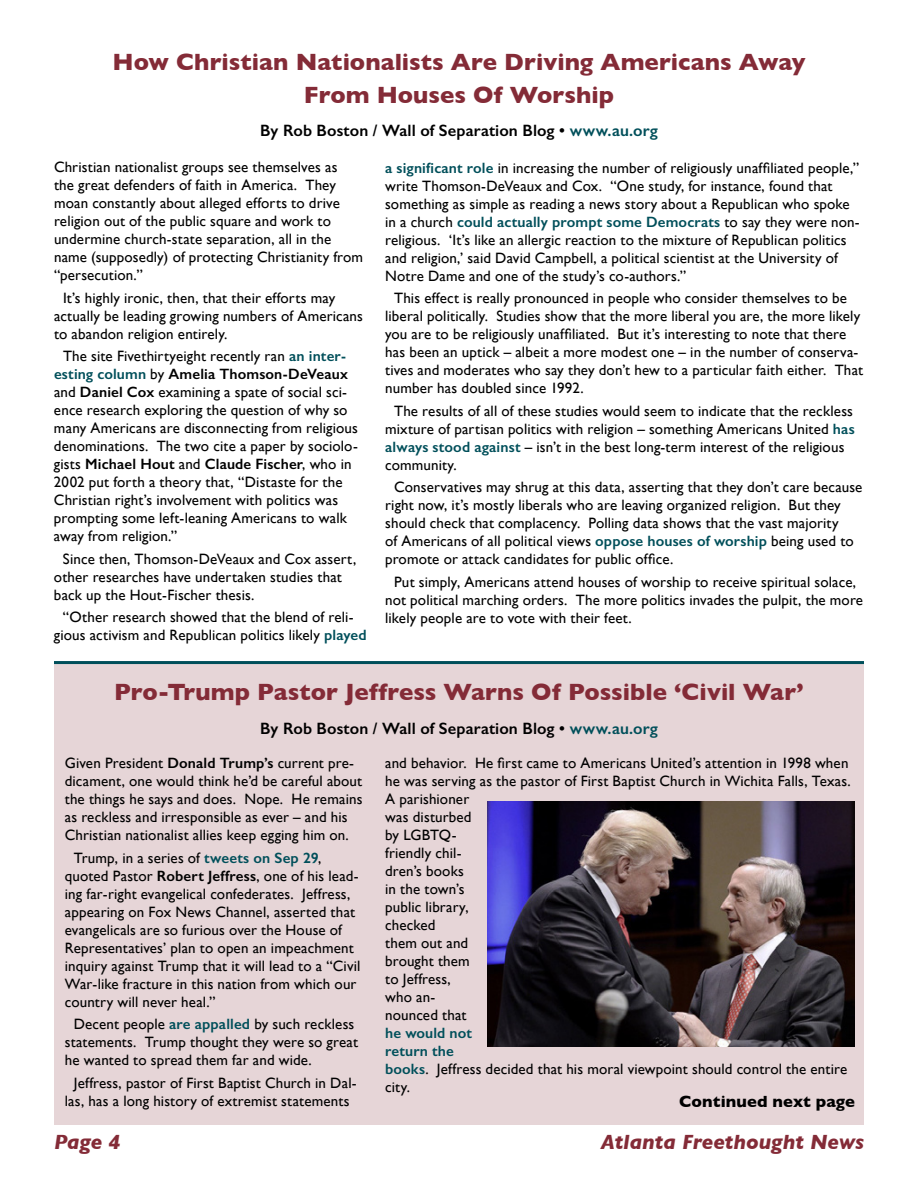
<style>
.page{position:relative;width:918px;height:1188px;background:#fff}
.page>*{position:absolute;margin:0;border:0;box-sizing:border-box;transform-origin:0 0}
.t1{font:700 24px/32.4px "Gill Sans";color:#842b37;text-align:center}
.t2{font:italic 700 21px "Gill Sans";color:#842b37}
.t3{font:600 16.5px "Gill Sans";letter-spacing:.005em;color:#000}
.t4{font:700 16.5px "Gill Sans";letter-spacing:.005em;color:#000}
.t5{font:15px/18px "Gill Sans";letter-spacing:.01em;color:#000}
.s1{color:#004f5a}
.s2{font-weight:600;color:#004f5a}
.s3{font-weight:600}
</style>
<div class="page">
<div style="left:54px;top:663px;width:810px;height:462px;background:#e6d5d7"></div>
<img style="left:487px;top:801px;width:368px;height:246px">
<hr style="left:54px;top:661px;width:810px;height:3px;background:#004f5a">
<h1 class="t1" style="left:112px;top:46px;width:695px">How Christian Nationalists Are Driving Americans Away<br>From Houses Of Worship</h1>
<p class="t3" style="left:260px;top:121px;width:399px">By Rob Boston / Wall of Separation Blog • <span class="s1">www.au.org</span></p>
<p class="t5" style="left:54px;top:158px;width:311px">Christian nationalist groups see themselves as<br>the great defenders of faith in America. They moan constantly about alleged efforts to drive religion out of the public square and work to undermine church-state separation, all in the name (supposedly) of protecting Christianity from “persecution.”</p>
<p class="t5" style="left:54px;top:289px;width:311px;text-indent:9px">It’s highly ironic, then, that their efforts may actually be leading growing numbers of Americans to abandon religion entirely.</p>
<p class="t5" style="left:54px;top:347px;width:306px;text-indent:9px">The site Fivethirtyeight recently ran <span class="s2">an inter&shy;esting column</span> by <span class="s3">Amelia Thomson-DeVeaux </span>and <span class="s3">Daniel Cox</span> examining a spate of social sci&shy;ence research exploring the question of why so many Americans are disconnecting from religious denominations. The two cite a paper by sociolo&shy;gists <span class="s3">Michael Hout</span> and <span class="s3">Claude Fischer</span>, who in 2002 put forth a theory that, “Distaste for the Christian right’s involvement with politics was prompting some left-leaning Americans to walk away from religion.”</p>
<p class="t5" style="left:54px;top:550px;width:304px;text-indent:9px">Since then, Thomson-DeVeaux and Cox assert, other researches have undertaken studies that back up the Hout-Fischer thesis.</p>
<p class="t5" style="left:54px;top:608px;width:314px;text-align:center">“Other research showed that the blend of reli&shy;gious activism and Republican politics likely <span class="s2">played</span></p>
<p class="t5" style="left:385px;top:159px;width:476px"><span class="s2">a significant role</span> in increasing the number of religiously unaffiliated people,” write Thomson-DeVeaux and Cox. “One study, for instance, found that something as simple as reading a news story about a Republican who spoke in a church <span class="s2">could actually prompt some Democrats</span> to say they were non&shy;religious. ‘It’s like an allergic reaction to the mixture of Republican politics and religion,’ said David Campbell, a political scientist at the University of Notre Dame and one of the study’s co-authors.”</p>
<p class="t5" style="left:385px;top:289px;width:479px;text-indent:9px">This effect is really pronounced in people who consider themselves to be liberal politically. Studies show that the more liberal you are, the more likely you are to be religiously unaffiliated. But it’s interesting to note that there has been an uptick – albeit a more modest one – in the number of conserva&shy;tives and moderates who say they don’t hew to a particular faith either. That number has doubled since 1992.</p>
<p class="t5" style="left:385px;top:402px;width:471px;text-indent:9px">The results of all of these studies would seem to indicate that the reckless mixture of partisan politics with religion – something Americans United <span class="s2">has always stood against</span> – isn’t in the best long-term interest of the religious community.</p>
<p class="t5" style="left:385px;top:478px;width:479px;text-indent:9px">Conservatives may shrug at this data, asserting that they don’t care because right now, it’s mostly liberals who are leaving organized religion. But they should check that complacency. Polling data shows that the vast majority<br>of Americans of all political views <span class="s2">oppose houses of worship</span> being used to promote or attack candidates for public office.</p>
<p class="t5" style="left:385px;top:573px;width:479px;text-indent:9px">Put simply, Americans attend houses of worship to receive spiritual solace, not political marching orders. The more politics invades the pulpit, the more likely people are to vote with their feet.</p>
<h1 class="t1" style="left:114px;top:676px;width:691px">Pro-Trump Pastor Jeffress Warns Of Possible ‘Civil War’</h1>
<p class="t3" style="left:260px;top:718px;width:399px">By Rob Boston / Wall of Separation Blog • <span class="s1">www.au.org</span></p>
<p class="t5" style="left:65px;top:754px;width:299px">Given President <span class="s3">Donald Trump’s</span> current pre&shy;dicament, one would think he’d be careful about the things he says and does. Nope. He remains as reckless and irresponsible as ever – and his Christian nationalist allies keep egging him on.</p>
<p class="t5" style="left:65px;top:849px;width:297px;text-indent:9px">Trump, in a series of <span class="s2">tweets on Sep 29</span>, quoted Pastor <span class="s3">Robert Jeffress</span>, one of his lead&shy;ing far-right evangelical confederates. Jeffress, appearing on Fox News Channel, asserted that evangelicals are so furious over the House of Representatives’ plan to open an impeachment inquiry against Trump that it will lead to a “Civil War-like fracture in this nation from which our country will never heal.”</p>
<p class="t5" style="left:65px;top:1015px;width:295px;text-indent:9px">Decent people <span class="s2">are appalled</span> by such reckless statements. Trump thought they were so great he wanted to spread them far and wide.</p>
<p class="t5" style="left:65px;top:1074px;width:294px;text-indent:9px">Jeffress, pastor of First Baptist Church in Dal&shy;las, has a long history of extremist statements</p>
<p class="t5" style="left:385px;top:754px;width:467px">and behavior. He first came to Americans United’s attention in 1998 when he was serving as the pastor of First Baptist Church in Wichita Falls, Texas.<br>A parishioner<br>was disturbed<br>by LGBTQ-<br>friendly chil-<br>dren’s books<br>in the town’s<br>public library,<br>checked<br>them out and<br>brought them<br>to Jeffress,<br>who an-<br>nounced that</p>
<p class="t5" style="left:385px;top:1024px;width:464px"><span class="s2">he would not<br>return the<br>books</span>. Jeffress decided that his moral viewpoint should control the entire city.</p>
<p class="t4" style="left:679px;top:1089px;width:177px">Continued next page</p>
<h2 class="t2" style="left:54px;top:1129px;width:68px">Page 4</h2>
<h2 class="t2" style="left:601px;top:1129px;width:265px">Atlanta Freethought News</h2>
</div>
